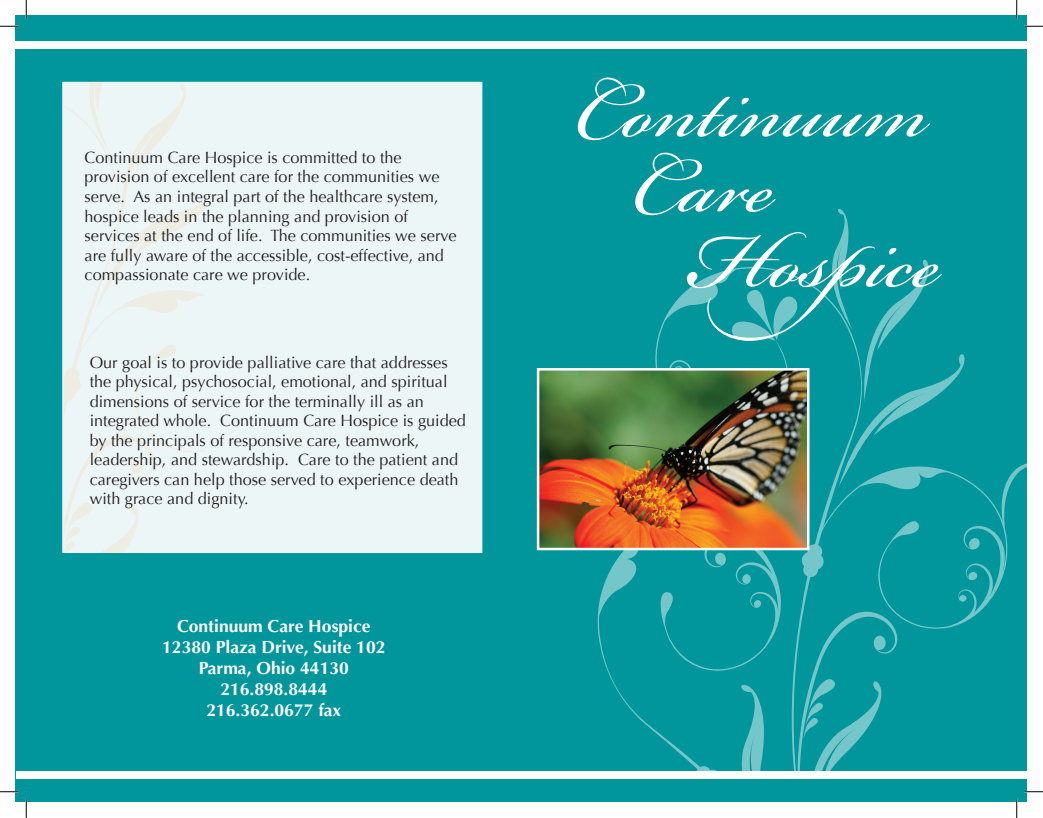
<style>
.page{position:relative;width:1043px;height:818px;background:#fff}
.page>*{position:absolute;margin:0;border:0;box-sizing:border-box;transform-origin:0 0}
.t1{font:125px "Bickham Script Pro";color:#fff}
.t2{font:700 17.5px/21px "Optima";color:#fff;text-align:center}
.t3{font:16.25px/19.5px "Optima";color:#231f20}
</style>
<div class="page">
<div style="left:16px;top:16px;width:1011px;height:786px;background:#00969c"></div>
<svg style="left:835px;top:209px;width:14px;height:43px"></svg>
<svg style="left:597px;top:252px;width:430px;height:518px"></svg>
<div style="left:15px;top:41px;width:1012px;height:8px;background:#fff"></div>
<div style="left:17px;top:770px;width:1011px;height:8px;background:#fff"></div>
<div style="left:61px;top:80px;width:422px;height:474px;background:#edf6f7;border:1px solid #00969c"></div>
<img style="left:540px;top:371px;width:266px;height:176px">
<div style="left:537px;top:368px;width:272px;height:182px;border:2px solid #fff"></div>
<svg style="left:64px;top:82px;width:140px;height:470px"></svg>
<svg style="left:0;top:25px;width:19px;height:2px"></svg>
<svg style="left:1024px;top:25px;width:18px;height:2px"></svg>
<svg style="left:0;top:790px;width:19px;height:2px"></svg>
<svg style="left:1024px;top:790px;width:18px;height:2px"></svg>
<svg style="left:25px;top:0;width:2px;height:19px"></svg>
<svg style="left:25px;top:799px;width:2px;height:19px"></svg>
<svg style="left:1015px;top:0;width:2px;height:19px"></svg>
<svg style="left:1015px;top:799px;width:2px;height:19px"></svg>
<p class="t3" style="left:85px;top:148px;width:373px">Continuum Care Hospice is committed to the provision of excellent care for the communities we serve. As an integral part of the healthcare system, hospice leads in the planning and provision of services at the end of life. The communities we serve are fully aware of the accessible, cost-effective, and compassionate care we provide.</p>
<p class="t3" style="left:90px;top:352px;width:378px">Our goal is to provide palliative care that addresses the physical, psychosocial, emotional, and spiritual dimensions of service for the terminally ill as an integrated whole. Continuum Care Hospice is guided by the principals of responsive care, teamwork, leadership, and stewardship. Care to the patient and caregivers can help those served to experience death with grace and dignity.</p>
<p class="t2" style="left:162px;top:615px;width:225px">Continuum Care Hospice<br>12380 Plaza Drive, Suite 102<br>Parma, Ohio 44130<br>216.898.8444<br>216.362.0677 fax</p>
<h1 class="t1" style="left:574px;top:20px;width:355px">Continuum</h1>
<h1 class="t1" style="left:632px;top:95px;width:147px">Care</h1>
<h1 class="t1" style="left:689px;top:170px;width:311px">Hospice</h1>
</div>
